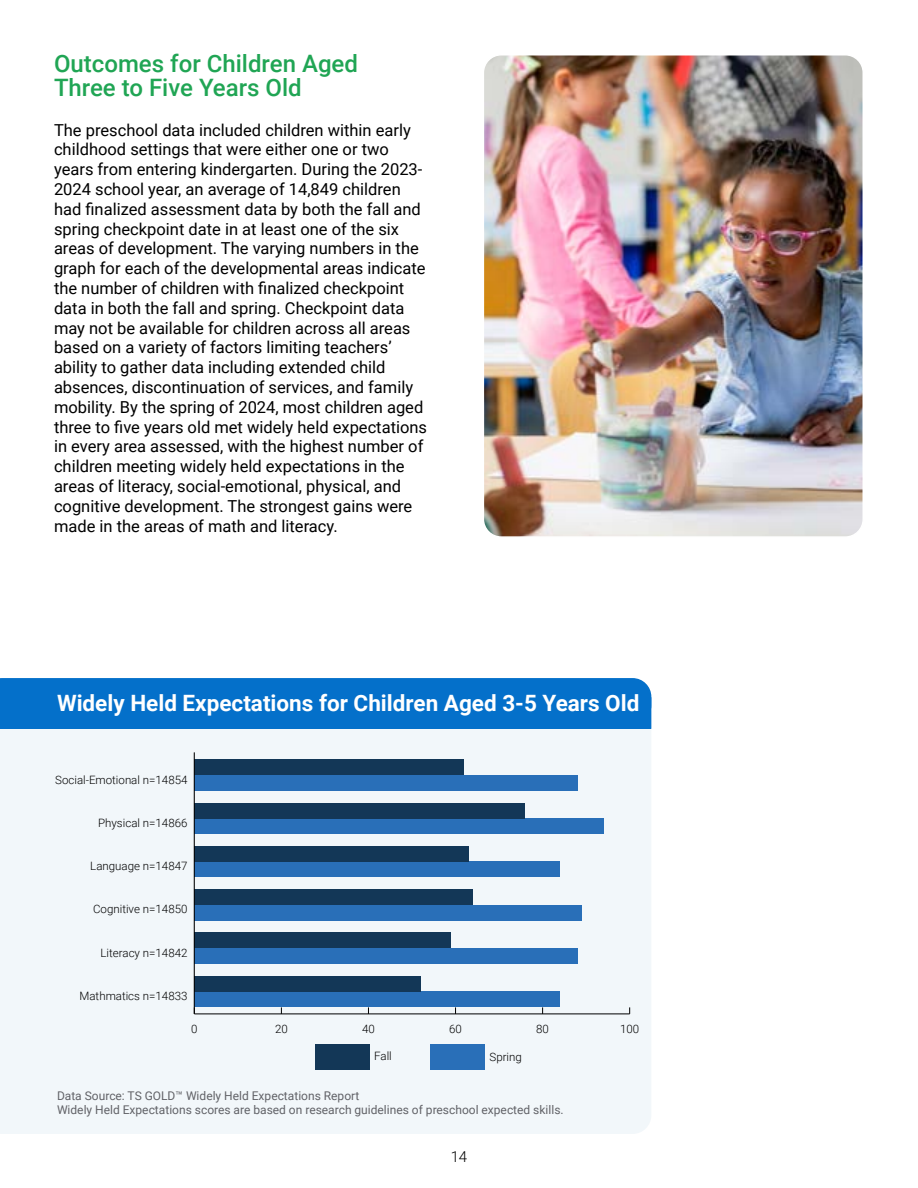
<style>
.page{position:relative;width:918px;height:1188px;background:#fff}
.page>*{position:absolute;margin:0;border:0;box-sizing:border-box;transform-origin:0 0}
.t1{font:500 24px/24px "Roboto";color:#20a554}
.t2{font:700 22.5px "Roboto";color:#fff}
.t3{font:16.5px/19.8px "Roboto";color:#000}
.t4{font:300 15px "Roboto";color:#000}
.t5{font:12px/14.4px "Roboto";color:#616267}
.t6{font:300 11.55px "Roboto";color:#000}
</style>
<div class="page">
<img style="left:486px;top:57px;width:375px;height:478px">
<div style="left:483px;top:54px;width:381px;height:484px;border:2px solid #fff;border-radius:18px"></div>
<div style="left:0;top:729px;width:651px;height:405px;background:#f2f7fa"></div>
<div style="left:0;top:678px;width:651px;height:51px;background:#0470ca"></div>
<hr style="left:194px;top:1014px;width:436px;height:1px;background:#000">
<div style="left:430px;top:1044px;width:54px;height:26px;background:#296fb8"></div>
<div style="left:194px;top:775px;width:383px;height:16px;background:#296fb8"></div>
<div style="left:194px;top:818px;width:410px;height:16px;background:#296fb8"></div>
<div style="left:194px;top:862px;width:366px;height:15px;background:#296fb8"></div>
<div style="left:194px;top:905px;width:388px;height:15px;background:#296fb8"></div>
<div style="left:194px;top:948px;width:383px;height:16px;background:#296fb8"></div>
<div style="left:194px;top:991px;width:366px;height:16px;background:#296fb8"></div>
<div style="left:315px;top:1044px;width:55px;height:26px;background:#133757"></div>
<div style="left:194px;top:760px;width:270px;height:15px;background:#133757"></div>
<div style="left:194px;top:803px;width:331px;height:15px;background:#133757"></div>
<div style="left:194px;top:846px;width:275px;height:16px;background:#133757"></div>
<div style="left:194px;top:889px;width:279px;height:16px;background:#133757"></div>
<div style="left:194px;top:933px;width:257px;height:15px;background:#133757"></div>
<div style="left:194px;top:976px;width:227px;height:15px;background:#133757"></div>
<hr style="left:194px;top:752px;width:1px;height:262px;background:#000">
<h1 class="t1" style="left:54px;top:51px;width:306px">Outcomes for Children Aged<br>Three to Five Years Old</h1>
<p class="t3" style="left:54px;top:119px;width:375px">The preschool data included children within early childhood settings that were either one or two years from entering kindergarten. During the 2023- 2024 school year, an average of 14,849 children had finalized assessment data by both the fall and spring checkpoint date in at least one of the six areas of development. The varying numbers in the graph for each of the developmental areas indicate the number of children with finalized checkpoint data in both the fall and spring. Checkpoint data may not be available for children across all areas based on a variety of factors limiting teachers’ ability to gather data including extended child absences, discontinuation of services, and family mobility. By the spring of 2024, most children aged three to five years old met widely held expectations in every area assessed, with the highest number of children meeting widely held expectations in the areas of literacy, social-emotional, physical, and cognitive development. The strongest gains were made in the areas of math and literacy.</p>
<h2 class="t2" style="left:57px;top:687px;width:584px">Widely Held Expectations for Children Aged 3-5 Years Old</h2>
<p class="t6" style="left:55px;top:771px;width:134px">Social-Emotional n=14854</p>
<p class="t6" style="left:98px;top:815px;width:91px">Physical n=14866</p>
<p class="t6" style="left:90px;top:858px;width:99px">Language n=14847</p>
<p class="t6" style="left:93px;top:901px;width:96px">Cognitive n=14850</p>
<p class="t6" style="left:101px;top:944px;width:88px">Literacy n=14842</p>
<p class="t6" style="left:80px;top:988px;width:109px">Mathmatics n=14833</p>
<p class="t6" style="left:191px;top:1021px;width:8px">0</p>
<p class="t6" style="left:275px;top:1021px;width:14px">20</p>
<p class="t6" style="left:362px;top:1021px;width:14px">40</p>
<p class="t6" style="left:449px;top:1021px;width:14px">60</p>
<p class="t6" style="left:536px;top:1021px;width:14px">80</p>
<p class="t6" style="left:620px;top:1021px;width:21px">100</p>
<p class="t6" style="left:374px;top:1048px;width:19px">Fall</p>
<p class="t6" style="left:490px;top:1048px;width:34px">Spring</p>
<p class="t5" style="left:57px;top:1088px;width:508px">Data Source: TS GOLD™ Widely Held Expectations Report<br>Widely Held Expectations scores are based on research guidelines of preschool expected skills.</p>
<p class="t4" style="left:451px;top:1146px;width:18px">14</p>
</div>
